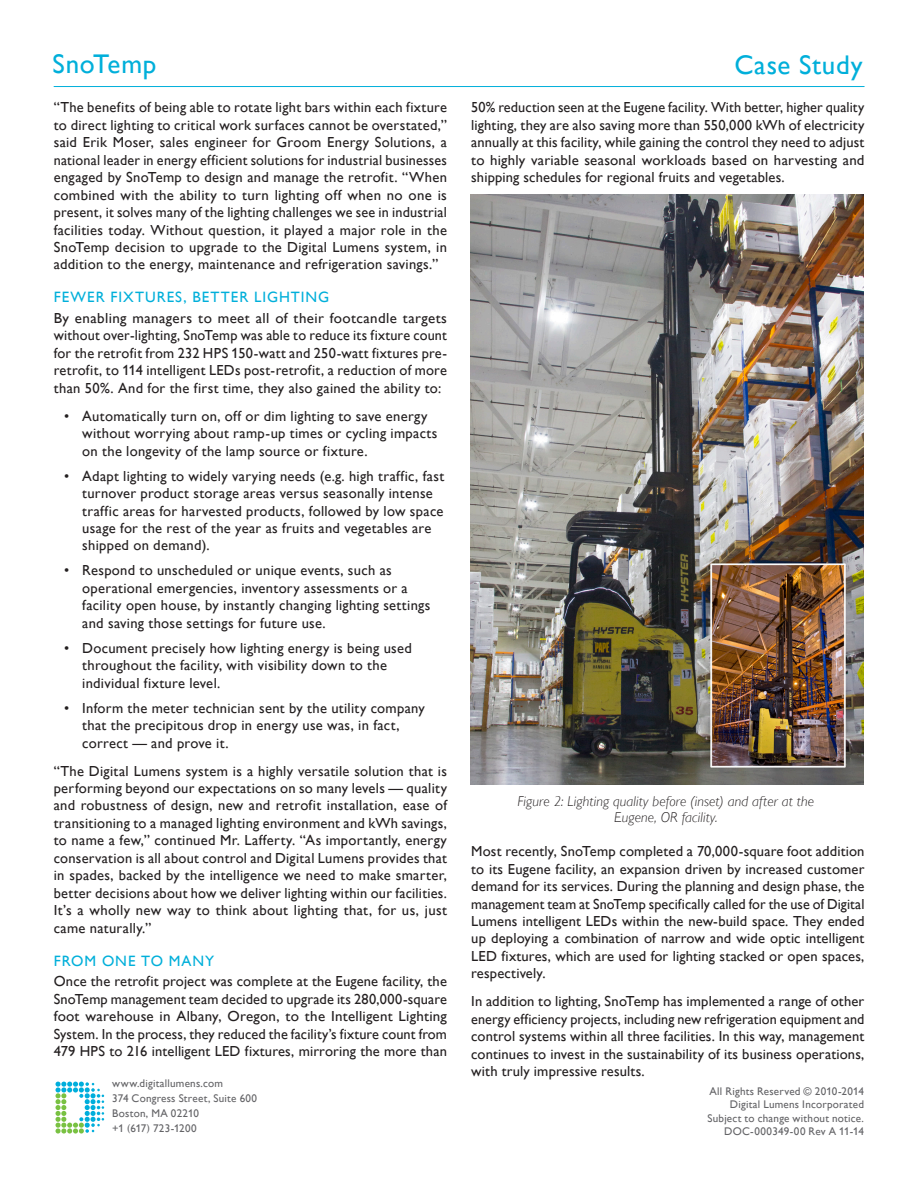
<style>
.page{position:relative;width:918px;height:1188px;background:#fff}
.page>*{position:absolute;margin:0;border:0;box-sizing:border-box;transform-origin:0 0}
.Heading_2_-_Product{font:27px "Gill Sans Alt One WGL";letter-spacing:.025em;color:#00afda}
.Heading_3_-_Body_Hea{font:15px "Gill Sans Alt One WGL";letter-spacing:.065em;color:#00afda}
.Body_Text{font:14.55px/17.4px "Gill Sans Alt One WGL";letter-spacing:.02em;color:#231f20}
.Body_Text-2{font:14.55px/17.4px "Gill Sans";letter-spacing:.01em;color:#231f20;text-align:justify}
.t1{font:italic 14.25px/16.5px "Gill Sans Alt One WGL Light";letter-spacing:.01em;color:#231f20;text-align:center}
.Legal_Lines{font:11.1px/13.5px "Gill Sans Alt One WGL";letter-spacing:.02em;color:#636366;text-align:right}
.Company_Name_Address{font:11.1px "Gill Sans Alt One WGL";letter-spacing:.02em;color:#636366}
.s1{font-size:9.75px}
</style>
<div class="page">
<hr style="left:54px;top:86px;width:810px;height:1px;background:#00afda">
<svg style="left:56px;top:1082px;width:48px;height:52px"></svg>
<img style="left:471px;top:195px;width:393px;height:589px">
<p class="Heading_2_-_Product" style="left:52px;top:45px;width:105px">SnoTemp</p>
<p class="Heading_2_-_Product" style="left:734px;top:46px;width:130px">Case Study</p>
<p class="Body_Text-2" style="left:471px;top:99px;width:395px">50% reduction seen at the Eugene facility. With better, higher quality lighting, they are also saving more than 550,000 kWh of electricity annually at this facility, while gaining the control they need to adjust to highly variable seasonal workloads based on harvesting and shipping schedules for regional fruits and vegetables.</p>
<p class="Body_Text" style="left:54px;top:99px;width:395px;text-align:justify">“The benefits of being able to rotate light bars within each fixture to direct lighting to critical work surfaces cannot be overstated,” said Erik Moser, sales engineer for Groom Energy Solutions, a national leader in energy efficient solutions for industrial businesses engaged by SnoTemp to design and manage the retrofit. “When combined with the ability to turn lighting off when no one is present, it solves many of the lighting challenges we see in industrial facilities today. Without question, it played a major role in the SnoTemp decision to upgrade to the Digital Lumens system, in addition to the energy, maintenance and refrigeration savings.”</p>
<p class="Heading_3_-_Body_Hea" style="left:54px;top:287px;width:277px">FEWER FIXTURES, BETTER LIGHTING</p>
<p class="Body_Text" style="left:54px;top:309px;width:395px;text-align:justify">By enabling managers to meet all of their footcandle targets without over-lighting, SnoTemp was able to reduce its fixture count for the retrofit from 232 HPS 150-watt and 250-watt fixtures pre&shy;retrofit, to 114 intelligent LEDs post-retrofit, a reduction of more than 50%. And for the first time, they also gained the ability to:</p>
<p class="Body_Text" style="left:82px;top:407px;width:357px;text-indent:-18px">• Automatically turn on, off or dim lighting to save energy without worrying about ramp-up times or cycling impacts on the longevity of the lamp source or fixture.</p>
<p class="Body_Text" style="left:82px;top:467px;width:364px;text-indent:-18px">• Adapt lighting to widely varying needs (e.g. high traffic, fast turnover product storage areas versus seasonally intense traffic areas for harvested products, followed by low space usage for the rest of the year as fruits and vegetables are shipped on demand).</p>
<p class="Body_Text" style="left:82px;top:562px;width:350px;text-indent:-18px">• Respond to unscheduled or unique events, such as operational emergencies, inventory assessments or a facility open house, by instantly changing lighting settings and saving those settings for future use.</p>
<p class="Body_Text" style="left:82px;top:639px;width:331px;text-indent:-18px">• Document precisely how lighting energy is being used throughout the facility, with visibility down to the individual fixture level.</p>
<p class="Body_Text" style="left:82px;top:699px;width:344px;text-indent:-18px">• Inform the meter technician sent by the utility company that the precipitous drop in energy use was, in fact, correct — and prove it.</p>
<p class="Body_Text" style="left:54px;top:762px;width:395px;text-align:justify">“The Digital Lumens system is a highly versatile solution that is performing beyond our expectations on so many levels — quality and robustness of design, new and retrofit installation, ease of transitioning to a managed lighting environment and kWh savings, to name a few,” continued Mr. Lafferty. “As importantly, energy conservation is all about control and Digital Lumens provides that in spades, backed by the intelligence we need to make smarter, better decisions about how we deliver lighting within our facilities.<br>It’s a wholly new way to think about lighting that, for us, just came naturally.”</p>
<p class="Heading_3_-_Body_Hea" style="left:54px;top:950px;width:162px">FROM ONE TO MANY</p>
<p class="Body_Text-2" style="left:54px;top:973px;width:395px">Once the retrofit project was complete at the Eugene facility, the SnoTemp management team decided to upgrade its 280,000-square foot warehouse in Albany, Oregon, to the Intelligent Lighting System. In the process, they reduced the facility’s fixture count from 479 HPS to 216 intelligent LED fixtures, mirroring the more than</p>
<p class="t1" style="left:518px;top:793px;width:298px">Figure 2: Lighting quality before (inset) and after at the<br>Eugene, OR facility.</p>
<p class="Body_Text-2" style="left:471px;top:843px;width:395px">Most recently, SnoTemp completed a 70,000-square foot addition to its Eugene facility, an expansion driven by increased customer demand for its services. During the planning and design phase, the management team at SnoTemp specifically called for the use of Digital Lumens intelligent LEDs within the new-build space. They ended up deploying a combination of narrow and wide optic intelligent LED fixtures, which are used for lighting stacked or open spaces, respectively.</p>
<p class="Body_Text-2" style="left:471px;top:993px;width:395px">In addition to lighting, SnoTemp has implemented a range of other energy efficiency projects, including new refrigeration equipment and control systems within all three facilities. In this way, management continues to invest in the sustainability of its business operations, with truly impressive results.</p>
<p class="Legal_Lines" style="left:710px;top:1084px;width:156px">All Rights Reserved © 2010-2014<br>Digital Lumens Incorporated</p>
<p class="Legal_Lines" style="left:707px;top:1111px;width:158px">Subject to change without notice.</p>
<p class="Legal_Lines" style="left:724px;top:1125px;width:141px">DOC-000349-00 Rev A 11-14</p>
<p class="Company_Name_Address" style="left:112px;top:1076px;width:112px">www.digitallumens.com</p>
<p class="Company_Name_Address" style="left:112px;top:1091px;width:146px">374 Congress Street, Suite 600</p>
<p class="Company_Name_Address" style="left:112px;top:1106px;width:88px">Boston, MA 02210</p>
<p class="Company_Name_Address" style="left:112px;top:1121px;width:86px">+1 <span class="s1">(</span>617<span class="s1">)</span> 723-1200</p>
</div>
